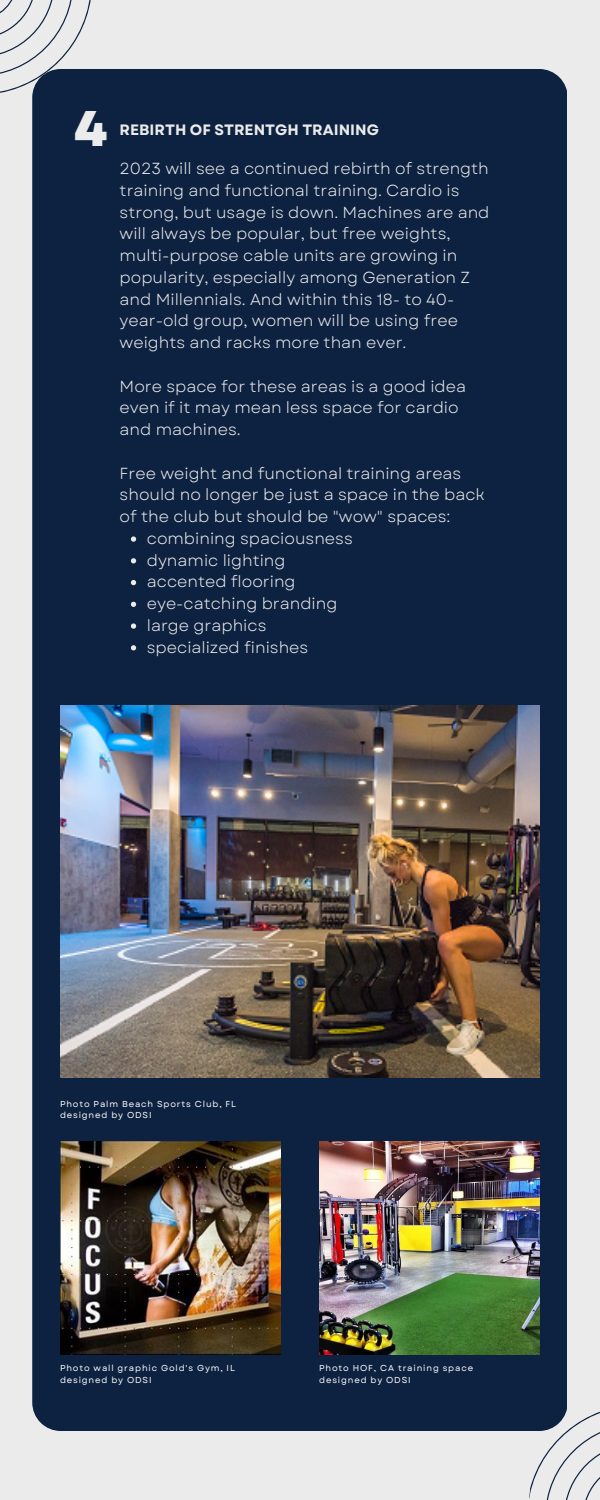
<style>
.page{position:relative;width:600px;height:1500px;background:#ebebeb}
.page>*{position:absolute;margin:0;border:0;box-sizing:border-box;transform-origin:0 0}
.t1{font:800 50px "Garet";color:#ebebeb}
.t2{font:16px/21.8px "Garet";color:#ebebeb}
.t3{font:700 15px "Garet";color:#ebebeb}
.t4{font:8.6px/11.5px "Garet";letter-spacing:.1em;color:#fefefe}
</style>
<div class="page">
<div style="left:32px;top:69px;width:535px;height:1361px;background:#0d2140"></div>
<svg style="left:0;top:0;width:91px;height:95px"></svg>
<svg style="left:528px;top:1394px;width:72px;height:106px"></svg>
<img style="left:60px;top:705px;width:480px;height:373px">
<img style="left:60px;top:1141px;width:220px;height:213px">
<img style="left:319px;top:1141px;width:221px;height:213px">
<svg style="left:131px;top:536px;width:5px;height:6px"></svg>
<svg style="left:131px;top:558px;width:5px;height:5px"></svg>
<svg style="left:131px;top:580px;width:5px;height:5px"></svg>
<svg style="left:131px;top:602px;width:5px;height:5px"></svg>
<svg style="left:131px;top:623px;width:5px;height:6px"></svg>
<svg style="left:131px;top:645px;width:5px;height:5px"></svg>
<h1 class="t1" style="left:74px;top:93px;width:35px">4</h1>
<p class="t3" style="left:120px;top:119px;width:261px">REBIRTH OF STRENTGH TRAINING</p>
<p class="t2" style="left:120px;top:158px;width:371px">2023 will see a continued rebirth of strength training and functional training. Cardio is strong, but usage is down. Machines are and will always be popular, but free weights, multi-purpose cable units are growing in popularity, especially among Generation Z and Millennials. And within this 18- to 40- year-old group, women will be using free weights and racks more than ever.</p>
<p class="t2" style="left:120px;top:375px;width:348px">More space for these areas is a good idea even if it may mean less space for cardio and machines.</p>
<p class="t2" style="left:120px;top:462px;width:367px">Free weight and functional training areas should no longer be just a space in the back of the club but should be "wow" spaces:</p>
<p class="t2" style="left:147px;top:528px;width:208px">combining spaciousness dynamic lighting accented flooring eye-catching branding large graphics specialized finishes</p>
<p class="t4" style="left:60px;top:1098px;width:178px">Photo Palm Beach Sports Club, FL designed by ODSI</p>
<p class="t4" style="left:60px;top:1362px;width:176px">Photo wall graphic Gold's Gym, IL designed by ODSI</p>
<p class="t4" style="left:319px;top:1362px;width:156px">Photo HOF, CA training space designed by ODSI</p>
</div>
